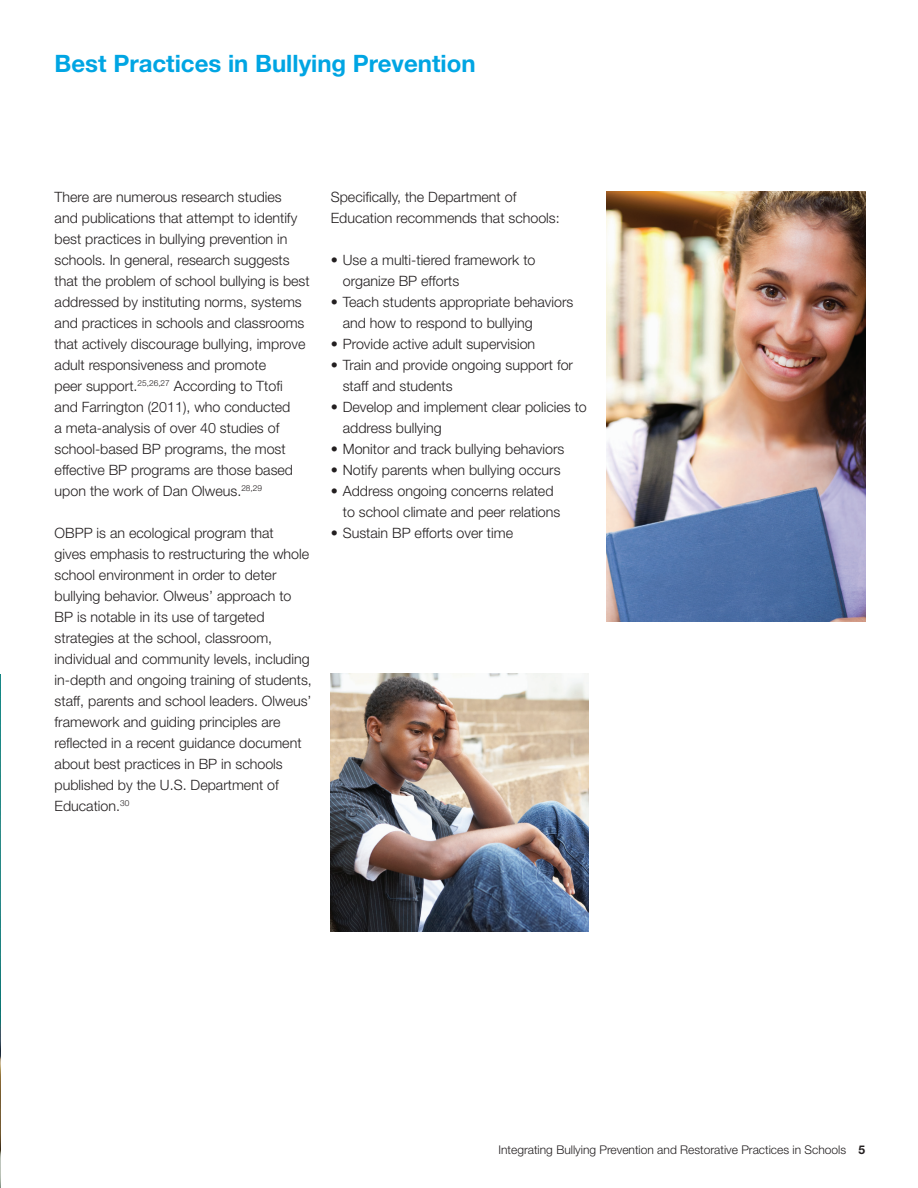
<style>
.page{position:relative;width:918px;height:1188px;background:#fff}
.page>*{position:absolute;margin:0;border:0;box-sizing:border-box;transform-origin:0 0}
.t1{font:700 24px "Helvetica Neue LT Std";color:#00a5e3}
.t2{font:300 14.25px/21px "Helvetica Neue LT Std";color:#231f20}
.t3{font:300 12px "Helvetica Neue LT Std";color:#231f20}
.s1{font-weight:700}
</style>
<div class="page">
<img style="left:607px;top:191px;width:258px;height:431px">
<img style="left:0;top:674px;width:1px;height:513px">
<img style="left:331px;top:674px;width:258px;height:258px">
<h1 class="t1" style="left:55px;top:48px;width:422px">Best Practices in Bullying Prevention</h1>
<p class="t2" style="left:55px;top:186px;width:256px">There are numerous research studies<br>and publications that attempt to identify best practices in bullying prevention in schools. In general, research suggests that the problem of school bullying is best addressed by instituting norms, systems and practices in schools and classrooms that actively discourage bullying, improve adult responsiveness and promote<br>peer support.<sup>25,26,27</sup> According to Ttofi<br>and Farrington (2011), who conducted<br>a meta-analysis of over 40 studies of school-based BP programs, the most effective BP programs are those based upon the work of Dan Olweus.<sup>28,29</sup></p>
<p class="t2" style="left:55px;top:522px;width:259px">OBPP is an ecological program that<br>gives emphasis to restructuring the whole school environment in order to deter bullying behavior. Olweus’ approach to BP is notable in its use of targeted strategies at the school, classroom, individual and community levels, including in-depth and ongoing training of students, staff, parents and school leaders. Olweus’ framework and guiding principles are reflected in a recent guidance document about best practices in BP in schools published by the U.S. Department of Education.<sup>30</sup></p>
<p class="t2" style="left:331px;top:186px;width:230px">Specifically, the Department of<br>Education recommends that schools:</p>
<p class="t2" style="left:343px;top:249px;width:194px;text-indent:-12px">• Use a multi-tiered framework to organize BP efforts</p>
<p class="t2" style="left:343px;top:291px;width:232px;text-indent:-12px">• Teach students appropriate behaviors and how to respond to bullying</p>
<p class="t2" style="left:331px;top:333px;width:206px">• Provide active adult supervision</p>
<p class="t2" style="left:343px;top:354px;width:232px;text-indent:-12px">• Train and provide ongoing support for staff and students</p>
<p class="t2" style="left:343px;top:396px;width:245px;text-indent:-12px">• Develop and implement clear policies to address bullying</p>
<p class="t2" style="left:331px;top:438px;width:235px">• Monitor and track bullying behaviors</p>
<p class="t2" style="left:331px;top:459px;width:231px">• Notify parents when bullying occurs</p>
<p class="t2" style="left:343px;top:480px;width:219px;text-indent:-12px">• Address ongoing concerns related to school climate and peer relations</p>
<p class="t2" style="left:331px;top:522px;width:184px">• Sustain BP efforts over time</p>
<p class="t3" style="left:498px;top:1142px;width:368px">Integrating Bullying Prevention and Restorative Practices in Schools <span class="s1">5</span></p>
</div>
